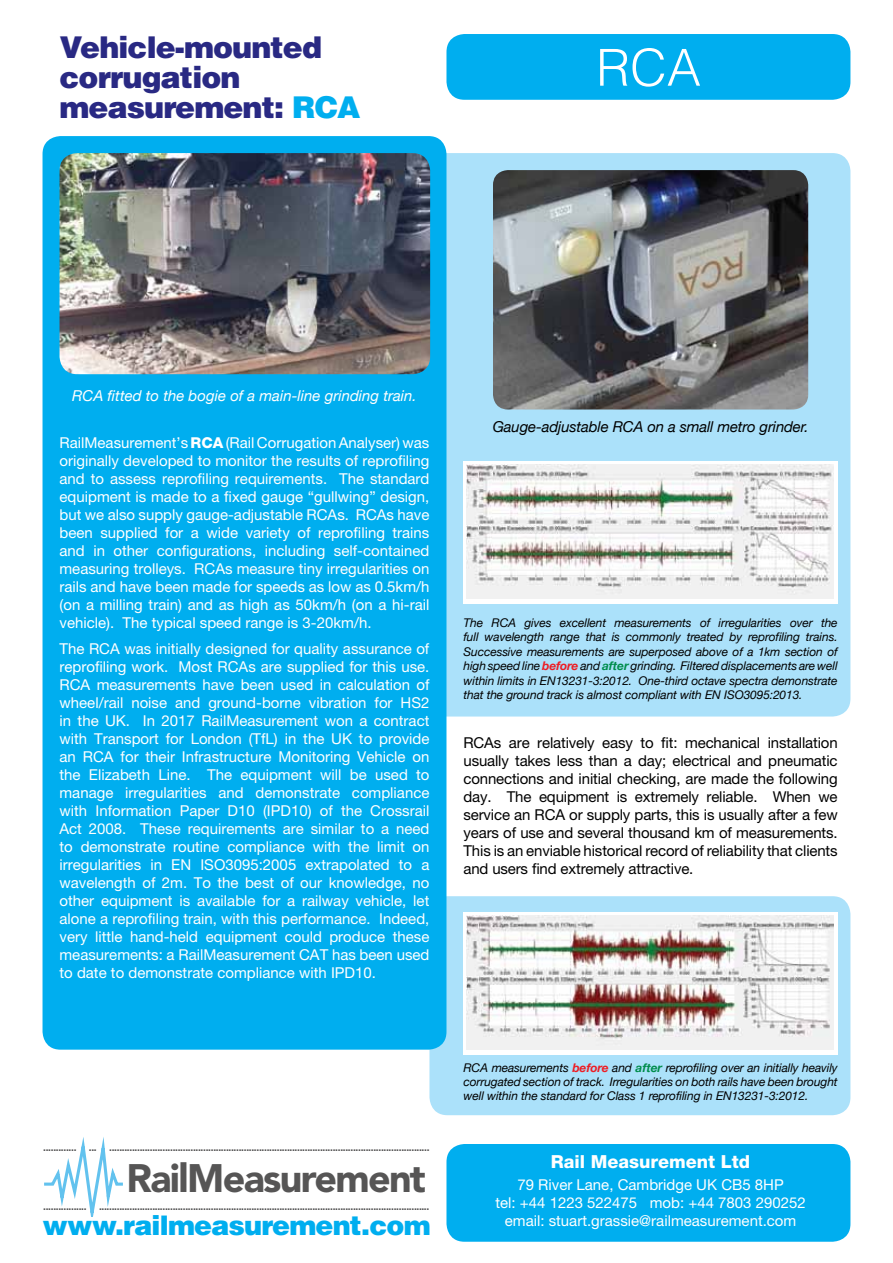
<style>
.page{position:relative;width:893px;height:1263px;background:#fff}
.page>*{position:absolute;margin:0;border:0;box-sizing:border-box;transform-origin:0 0}
.t1{font:300 51px "Helvetica";color:#fff}
.t2{font:900 39.45px "Avenir";letter-spacing:-.04em;color:#565555}
.t3{font:900 30px/30px "Helvetica";letter-spacing:-.03em;color:#292983}
.t4{font:900 27px "Helvetica";letter-spacing:-.03em;color:#00aeef}
.t5{font:800 18px "Helvetica Neue";color:#fff}
.t6{font:15.45px "Helvetica";color:#565555}
.t7{font:15px/18px "Helvetica Neue";color:#fff;text-align:justify}
.t8{font:15px/18px "Helvetica Neue";letter-spacing:-.01em;color:#000;text-align:justify}
.t9{font:italic 15px "Helvetica Neue";color:#fff}
.t10{font:italic 15px "Helvetica Neue";letter-spacing:-.01em;color:#000}
.t11{font:italic 12px/14.4px "Helvetica Neue";letter-spacing:-.01em;color:#000;text-align:justify}
.s1{color:#00aeef}
.s2{font-weight:800}
.s3{color:#fff}
.s4{font-weight:700;color:#ed1d24}
.s5{font-weight:700;color:#008d4c}
</style>
<div class="page">
<div style="left:429px;top:153px;width:421px;height:563px;background:#abe1fa;border-radius:18px"></div>
<div style="left:429px;top:896px;width:421px;height:219px;background:#abe1fa;border-radius:18px"></div>
<div style="left:43px;top:136px;width:403px;height:914px;background:#00aeef;border-radius:18px"></div>
<div style="left:446px;top:34px;width:404px;height:66px;background:#00aeef;border-radius:18px"></div>
<img style="left:60px;top:153px;width:370px;height:221px">
<img style="left:493px;top:170px;width:315px;height:239px">
<div style="left:463px;top:461px;width:375px;height:142px;background:linear-gradient(to right,#fff,#fff)"></div>
<img style="left:467px;top:465px;width:367px;height:133px">
<div style="left:463px;top:912px;width:375px;height:142px;background:linear-gradient(to right,#fff,#fff)"></div>
<img style="left:467px;top:915px;width:367px;height:134px">
<svg style="left:44px;top:1137px;width:79px;height:80px"></svg>
<div style="left:446px;top:1144px;width:404px;height:98px;background:#00aeef;border-radius:18px"></div>
<h3 class="t3" style="left:60px;top:32px;width:302px">Vehicle-mounted corrugation measurement: <span class="s1">RCA</span></h3>
<h1 class="t1" style="left:596px;top:36px;width:106px">RCA</h1>
<p class="t9" style="left:72px;top:385px;width:346px">RCA fitted to the bogie of a main-line grinding train.</p>
<p class="t7" style="left:60px;top:433px;width:371px">RailMeasurement’s <span class="s2">RCA</span> (Rail Corrugation Analyser) was originally developed to monitor the results of reprofiling and to assess reprofiling requirements. The standard equipment is made to a fixed gauge “gullwing” design, but we also supply gauge-adjustable RCAs. RCAs have been supplied for a wide variety of reprofiling trains and in other configurations, including self-contained measuring trolleys. RCAs measure tiny irregularities on rails and have been made for speeds as low as 0.5km/h (on a milling train) and as high as 50km/h (on a hi-rail vehicle). The typical speed range is 3-20km/h.</p>
<p class="t7" style="left:60px;top:640px;width:371px">The RCA was initially designed for quality assurance of reprofiling work. Most RCAs are supplied for this use.<br>RCA measurements have been used in calculation of wheel/rail noise and ground-borne vibration for HS2 in the UK. In 2017 RailMeasurement won a contract with Transport for London (TfL) in the UK to provide an RCA for their Infrastructure Monitoring Vehicle on the Elizabeth Line. The equipment will be used to manage irregularities and demonstrate compliance with Information Paper D10 (IPD10) of the Crossrail Act 2008. These requirements are similar to a need to demonstrate routine compliance with the limit on irregularities in EN ISO3095:2005 extrapolated to a wavelength of 2m. To the best of our knowledge, no other equipment is available for a railway vehicle, let alone a reprofiling train, with this performance. Indeed, very little hand-held equipment could produce these measurements: a RailMeasurement CAT has been used to date to demonstrate compliance with IPD10.</p>
<p class="t6" style="left:43px;top:1135px;width:389px">.............<span class="s3">.....</span>...<span class="s3">.....</span>..............................................................................................................................</p>
<h2 class="t2" style="left:127px;top:1145px;width:301px">RailMeasurement</h2>
<p class="t6" style="left:43px;top:1194px;width:389px">.................<span class="s3">.....</span>..................................................................................................................................</p>
<p class="t10" style="left:493px;top:416px;width:317px">Gauge-adjustable RCA on a small metro grinder.</p>
<p class="t11" style="left:463px;top:616px;width:376px">The RCA gives excellent measurements of irregularities over the full wavelength range that is commonly treated by reprofiling trains.<br>Successive measurements are superposed above of a 1km section of high speed line <span class="s4">before</span> and <span class="s5">after</span> grinding. Filtered displacements are well within limits in EN13231-3:2012. One-third octave spectra demonstrate that the ground track is almost compliant with EN ISO3095:2013.</p>
<p class="t8" style="left:463px;top:733px;width:376px">RCAs are relatively easy to fit: mechanical installation usually takes less than a day; electrical and pneumatic connections and initial checking, are made the following day. The equipment is extremely reliable. When we service an RCA or supply parts, this is usually after a few years of use and several thousand km of measurements.<br>This is an enviable historical record of reliability that clients and users find extremely attractive.</p>
<p class="t11" style="left:463px;top:1061px;width:376px">RCA measurements <span class="s4">before</span> and <span class="s5">after</span> reprofiling over an initially heavily corrugated section of track. Irregularities on both rails have been brought well within the standard for Class 1 reprofiling in EN13231-3:2012.</p>
<p class="t5" style="left:551px;top:1151px;width:201px">Rail Measurement Ltd</p>
<p class="t7" style="left:495px;top:1176px;width:312px;text-align:center">79 River Lane, Cambridge UK CB5 8HP<br>tel: +44 1223 522475 mob: +44 7803 290252</p>
<h3 class="t4" style="left:43px;top:1207px;width:390px">www.railmeasurement.com</h3>
<p class="t7" style="left:505px;top:1212px;width:293px">email: stuart.grassie@railmeasurement.com</p>
</div>
